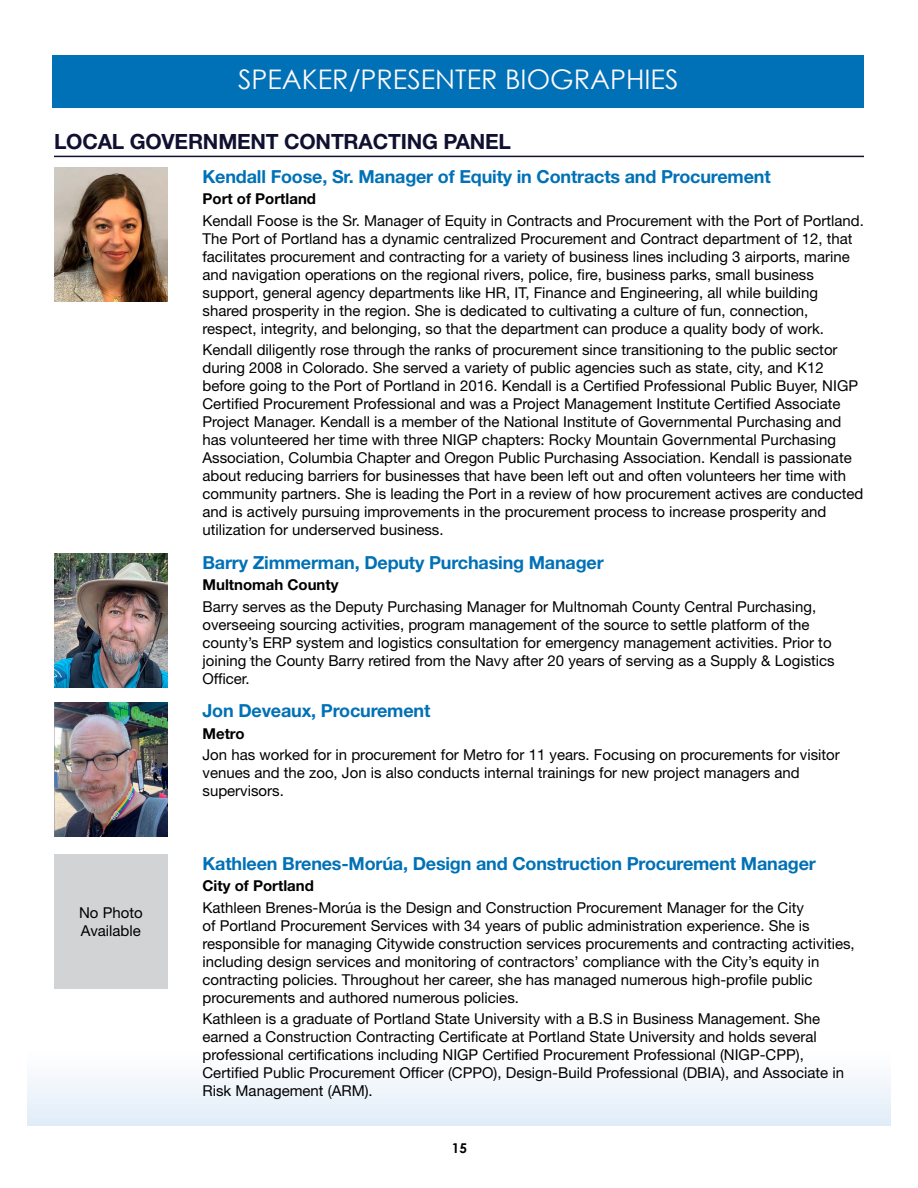
<style>
.page{position:relative;width:918px;height:1188px;background:#fff}
.page>*{position:absolute;margin:0;border:0;box-sizing:border-box;transform-origin:0 0}
.t1{font:27px "Century Gothic";color:#fef9fb}
.session_title{font:700 21px "Helvetica Neue LT Std";letter-spacing:-.01em;color:#101131}
.speaker_title{font:700 18px "Helvetica Neue LT Std";letter-spacing:-.01em;color:#0071b6}
.bios_body{font:15px/18px "Helvetica Neue LT Std";color:#000}
.bios_body-2{font:700 15px "Helvetica Neue LT Std";color:#000}
.t2{font:700 13.5px "Century Gothic";color:#000}
</style>
<div class="page">
<div style="left:27px;top:1047px;width:864px;height:78px;background:linear-gradient(to bottom,#fff,#e1edf8)"></div>
<div style="left:52px;top:55px;width:812px;height:53px;background:#0071b6"></div>
<hr style="left:54px;top:156px;width:810px;height:1px;background:#101131">
<img style="left:54px;top:167px;width:114px;height:135px">
<img style="left:54px;top:553px;width:114px;height:135px">
<img style="left:54px;top:702px;width:114px;height:134px">
<div style="left:54px;top:855px;width:114px;height:134px;background:#d1d3d4"></div>
<h1 class="t1" style="left:238px;top:60px;width:442px">SPEAKER/PRESENTER BIOGRAPHIES</h1>
<p class="session_title" style="left:54px;top:128px;width:459px">LOCAL GOVERNMENT CONTRACTING PANEL</p>
<p class="speaker_title" style="left:202px;top:165px;width:570px">Kendall Foose, Sr. Manager of Equity in Contracts and Procurement</p>
<p class="bios_body-2" style="left:202px;top:190px;width:115px">Port of Portland</p>
<p class="bios_body" style="left:202px;top:211px;width:663px">Kendall Foose is the Sr. Manager of Equity in Contracts and Procurement with the Port of Portland.<br>The Port of Portland has a dynamic centralized Procurement and Contract department of 12, that facilitates procurement and contracting for a variety of business lines including 3 airports, marine and navigation operations on the regional rivers, police, fire, business parks, small business support, general agency departments like HR, IT, Finance and Engineering, all while building shared prosperity in the region. She is dedicated to cultivating a culture of fun, connection, respect, integrity, and belonging, so that the department can produce a quality body of work.</p>
<p class="bios_body" style="left:202px;top:340px;width:662px">Kendall diligently rose through the ranks of procurement since transitioning to the public sector during 2008 in Colorado. She served a variety of public agencies such as state, city, and K12 before going to the Port of Portland in 2016. Kendall is a Certified Professional Public Buyer, NIGP Certified Procurement Professional and was a Project Management Institute Certified Associate Project Manager. Kendall is a member of the National Institute of Governmental Purchasing and has volunteered her time with three NIGP chapters: Rocky Mountain Governmental Purchasing Association, Columbia Chapter and Oregon Public Purchasing Association. Kendall is passionate about reducing barriers for businesses that have been left out and often volunteers her time with community partners. She is leading the Port in a review of how procurement actives are conducted and is actively pursuing improvements in the procurement process to increase prosperity and utilization for underserved business.</p>
<p class="speaker_title" style="left:202px;top:551px;width:403px">Barry Zimmerman, Deputy Purchasing Manager</p>
<p class="bios_body-2" style="left:202px;top:576px;width:138px">Multnomah County</p>
<p class="bios_body" style="left:202px;top:597px;width:634px">Barry serves as the Deputy Purchasing Manager for Multnomah County Central Purchasing, overseeing sourcing activities, program management of the source to settle platform of the county’s ERP system and logistics consultation for emergency management activities. Prior to joining the County Barry retired from the Navy after 20 years of serving as a Supply &amp; Logistics Officer.</p>
<p class="speaker_title" style="left:202px;top:700px;width:229px">Jon Deveaux, Procurement</p>
<p class="bios_body-2" style="left:202px;top:725px;width:44px">Metro</p>
<p class="bios_body" style="left:202px;top:746px;width:639px">Jon has worked for in procurement for Metro for 11 years. Focusing on procurements for visitor venues and the zoo, Jon is also conducts internal trainings for new project managers and supervisors.</p>
<p class="bios_body" style="left:79px;top:903px;width:65px">No Photo<br>Available</p>
<p class="speaker_title" style="left:202px;top:852px;width:615px">Kathleen Brenes-Morúa, Design and Construction Procurement Manager</p>
<p class="bios_body-2" style="left:202px;top:877px;width:113px">City of Portland</p>
<p class="bios_body" style="left:202px;top:898px;width:654px">Kathleen Brenes-Morúa is the Design and Construction Procurement Manager for the City<br>of Portland Procurement Services with 34 years of public administration experience. She is responsible for managing Citywide construction services procurements and contracting activities, including design services and monitoring of contractors’ compliance with the City’s equity in contracting policies. Throughout her career, she has managed numerous high-profile public procurements and authored numerous policies.</p>
<p class="bios_body" style="left:202px;top:1009px;width:643px">Kathleen is a graduate of Portland State University with a B.S in Business Management. She earned a Construction Contracting Certificate at Portland State University and holds several professional certifications including NIGP Certified Procurement Professional (NIGP-CPP), Certified Public Procurement Officer (CPPO), Design-Build Professional (DBIA), and Associate in Risk Management (ARM).</p>
<p class="t2" style="left:452px;top:1138px;width:17px">15</p>
</div>
